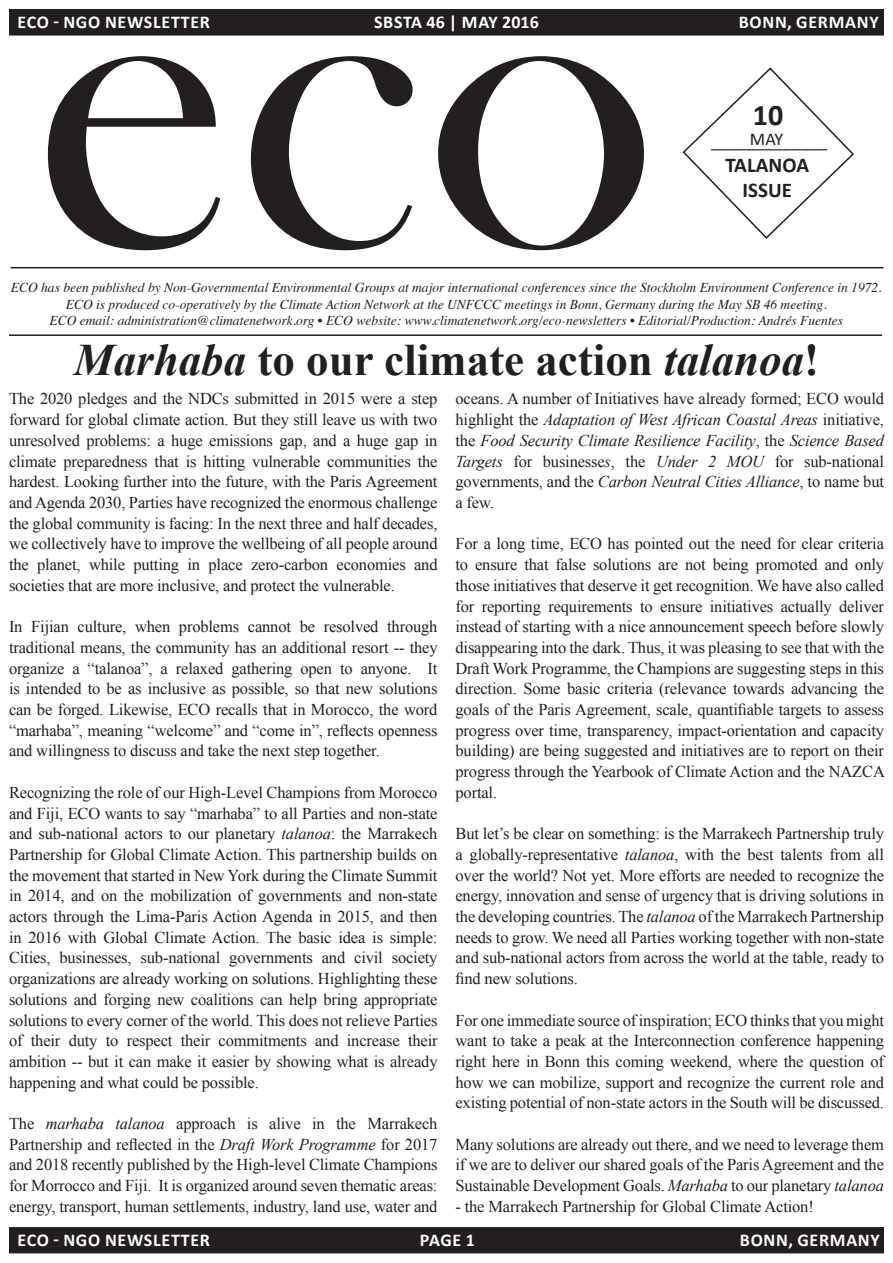
<style>
.page{position:relative;width:893px;height:1263px;background:#fff}
.page>*{position:absolute;margin:0;border:0;box-sizing:border-box;transform-origin:0 0}
.t1{font:450px "Bask Old Face";color:#231f20}
.t2{font:700 45px "Times New Roman";color:#231f20}
.t3{font:700 30px "Calibri";color:#231f20}
.t4{font:700 21px/25.2px "Calibri";color:#231f20;text-align:center}
.t5{font:700 18px "Calibri";letter-spacing:.04em;color:#fff}
.t6{font:18px "Calibri";color:#231f20}
.t7{font:700 18px "Calibri";color:#fff}
.t8{font:16.5px/20.7px "Times New Roman";letter-spacing:-.01em;color:#231f20;text-align:justify}
.t9{font:italic 13.5px/16.2px "Times";color:#231f20;text-align:center}
.s1{font-style:italic}
</style>
<div class="page">
<div style="left:10px;top:1228px;width:873px;height:25px;background:#231f20"></div>
<div style="left:9px;top:1227px;width:875px;height:26px;border:2px solid #231f20"></div>
<hr style="left:10px;top:267px;width:873px;height:1px;background:#231f20">
<hr style="left:9px;top:334px;width:873px;height:2px;background:#231f20">
<svg style="left:682px;top:67px;width:172px;height:172px"></svg>
<div style="left:10px;top:10px;width:873px;height:25px;background:#231f20"></div>
<div style="left:9px;top:9px;width:875px;height:26px;border:2px solid #231f20"></div>
<p class="t5" style="left:374px;top:10px;width:253px">COP20/CMP10, DECEMBER 2014</p>
<p class="t5" style="left:786px;top:10px;width:95px">LIMA, PERÚ</p>
<p class="t5" style="left:17px;top:10px;width:194px">ECO - NGO NEWSLETTER</p>
<p class="t7" style="left:374px;top:10px;width:166px">SBSTA 46 | MAY 2016</p>
<p class="t5" style="left:739px;top:10px;width:141px">BONN, GERMANY</p>
<p class="t1" style="left:34px;top:-150px;width:625px">eco</p>
<p class="t3" style="left:753px;top:96px;width:32px">10</p>
<p class="t6" style="left:750px;top:127px;width:35px">MAY</p>
<p class="t6" style="left:711px;top:129px;width:118px">_____________</p>
<p class="t4" style="left:725px;top:152px;width:85px">TALANOA<br>ISSUE</p>
<p class="t9" style="left:11px;top:279px;width:872px">ECO has been published by Non-Governmental Environmental Groups at major international conferences since the Stockholm Environment Conference in 1972.<br>ECO is produced co-operatively by the Climate Action Network at the UNFCCC meetings in Bonn, Germany during the May SB 46 meeting.</p>
<p class="t9" style="left:49px;top:311px;width:795px">ECO email: administration@climatenetwork.org • ECO website: www.climatenetwork.org/eco-newsletters • Editorial/Production: Andrés Fuentes</p>
<p class="t2" style="left:74px;top:328px;width:747px"><span class="s1">Marhaba</span> to our climate action <span class="s1">talanoa</span>!</p>
<p class="t8" style="left:9px;top:388px;width:430px">The 2020 pledges and the NDCs submitted in 2015 were a step forward for global climate action. But they still leave us with two unresolved problems: a huge emissions gap, and a huge gap in climate preparedness that is hitting vulnerable communities the hardest. Looking further into the future, with the Paris Agreement and Agenda 2030, Parties have recognized the enormous challenge the global community is facing: In the next three and half decades, we collectively have to improve the wellbeing of all people around the planet, while putting in place zero-carbon economies and societies that are more inclusive, and protect the vulnerable.</p>
<p class="t8" style="left:9px;top:616px;width:430px">In Fijian culture, when problems cannot be resolved through traditional means, the community has an additional resort -- they organize a “talanoa”, a relaxed gathering open to anyone. It is intended to be as inclusive as possible, so that new solutions can be forged. Likewise, ECO recalls that in Morocco, the word “marhaba”, meaning “welcome” and “come in”, reflects openness and willingness to discuss and take the next step together.</p>
<p class="t8" style="left:9px;top:782px;width:430px">Recognizing the role of our High-Level Champions from Morocco and Fiji, ECO wants to say “marhaba” to all Parties and non-state and sub-national actors to our planetary <span class="s1">talanoa</span>: the Marrakech Partnership for Global Climate Action. This partnership builds on the movement that started in New York during the Climate Summit in 2014, and on the mobilization of governments and non-state actors through the Lima-Paris Action Agenda in 2015, and then in 2016 with Global Climate Action. The basic idea is simple:<br>Cities, businesses, sub-national governments and civil society organizations are already working on solutions. Highlighting these solutions and forging new coalitions can help bring appropriate solutions to every corner of the world. This does not relieve Parties of their duty to respect their commitments and increase their ambition -- but it can make it easier by showing what is already happening and what could be possible.</p>
<p class="t8" style="left:9px;top:1113px;width:430px">The <span class="s1">marhaba talanoa</span> approach is alive in the Marrakech Partnership and reflected in the <span class="s1">Draft Work Programme</span> for 2017 and 2018 recently published by the High-level Climate Champions for Morrocco and Fiji. It is organized around seven thematic areas: energy, transport, human settlements, industry, land use, water and</p>
<p class="t8" style="left:455px;top:388px;width:430px">oceans. A number of Initiatives have already formed; ECO would highlight the <span class="s1">Adaptation of West African Coastal Areas</span> initiative, the <span class="s1">Food Security Climate Resilience Facility</span>, the <span class="s1">Science Based Targets</span> for businesse<span class="s1">s</span>, the <span class="s1">Under 2 MOU</span> for sub-national governments, and the <span class="s1">Carbon Neutral Cities Alliance</span>, to name but a few.</p>
<p class="t8" style="left:455px;top:533px;width:431px">For a long time, ECO has pointed out the need for clear criteria to ensure that false solutions are not being promoted and only those initiatives that deserve it get recognition. We have also called for reporting requirements to ensure initiatives actually deliver instead of starting with a nice announcement speech before slowly disappearing into the dark. Thus, it was pleasing to see that with the Draft Work Programme, the Champions are suggesting steps in this direction. Some basic criteria (relevance towards advancing the goals of the Paris Agreement, scale, quantifiable targets to assess progress over time, transparency, impact-orientation and capacity building) are being suggested and initiatives are to report on their progress through the Yearbook of Climate Action and the NAZCA portal.</p>
<p class="t8" style="left:455px;top:823px;width:430px">But let’s be clear on something: is the Marrakech Partnership truly a globally-representative <span class="s1">talanoa</span>, with the best talents from all over the world? Not yet. More efforts are needed to recognize the energy, innovation and sense of urgency that is driving solutions in the developing countries. The <span class="s1">talanoa</span> of the Marrakech Partnership needs to grow. We need all Parties working together with non-state and sub-national actors from across the world at the table, ready to find new solutions.</p>
<p class="t8" style="left:455px;top:1009px;width:430px">For one immediate source of inspiration; ECO thinks that you might want to take a peak at the Interconnection conference happening right here in Bonn this coming weekend, where the question of how we can mobilize, support and recognize the current role and existing potential of non-state actors in the South will be discussed.</p>
<p class="t8" style="left:455px;top:1134px;width:430px">Many solutions are already out there, and we need to leverage them if we are to deliver our shared goals of the Paris Agreement and the Sustainable Development Goals. <span class="s1">Marhaba</span> to our planetary <span class="s1">talanoa</span></p>
<p class="t8" style="left:455px;top:1196px;width:360px">- the Marrakech Partnership for Global Climate Action!</p>
<p class="t5" style="left:17px;top:1228px;width:194px">ECO - NGO NEWSLETTER</p>
<p class="t5" style="left:420px;top:1228px;width:56px">PAGE 1</p>
<p class="t5" style="left:740px;top:1228px;width:141px">BONN, GERMANY</p>
</div>
